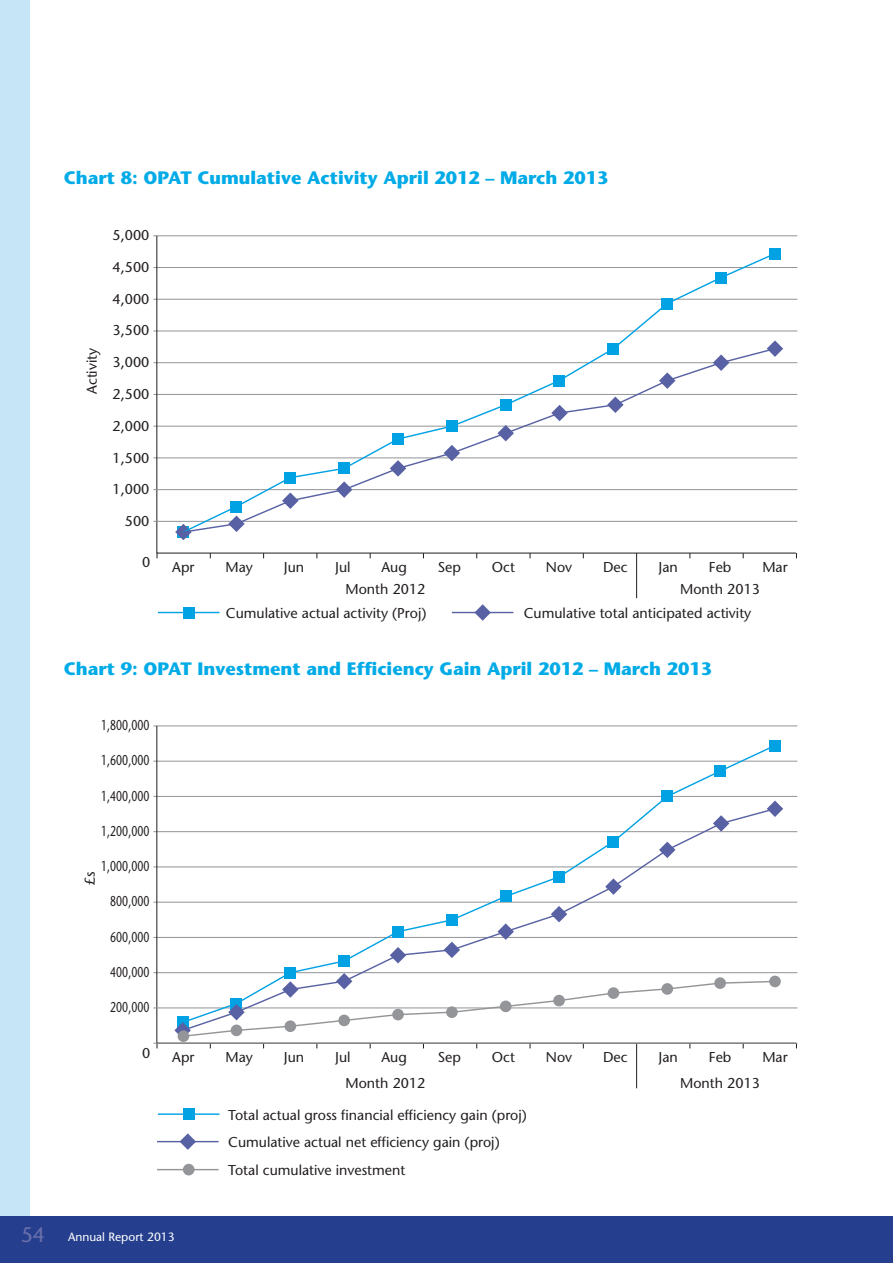
<style>
.page{position:relative;width:893px;height:1263px;background:#fff}
.page>*{position:absolute;margin:0;border:0;box-sizing:border-box;transform-origin:0 0}
.sub_1{font:700 18px "Stone Sans";color:#00abe7}
.t1{font:14.25px/27.8px "Stone Sans";color:#231f20}
.t2{font:14.25px "Stone Sans";color:#231f20;scale:.74 1}
.t3{font:12px "Stone Sans";color:#fff}
.s1{font-size:21px;color:#6b70ab}
</style>
<div class="page">
<div style="left:0;top:0;width:30px;height:1263px;background:#c6e6f8"></div>
<div style="left:0;top:1216px;width:893px;height:47px;background:#253f8e"></div>
<hr style="left:153px;top:235px;width:644px;height:1px;background:#939598">
<hr style="left:153px;top:267px;width:644px;height:1px;background:#939598">
<hr style="left:153px;top:299px;width:644px;height:1px;background:#939598">
<hr style="left:153px;top:330px;width:644px;height:1px;background:#939598">
<hr style="left:153px;top:362px;width:644px;height:1px;background:#939598">
<hr style="left:153px;top:394px;width:644px;height:1px;background:#939598">
<hr style="left:153px;top:426px;width:644px;height:1px;background:#939598">
<hr style="left:153px;top:457px;width:644px;height:1px;background:#939598">
<hr style="left:636px;top:553px;width:1px;height:45px;background:#231f20">
<svg style="left:156px;top:235px;width:641px;height:319px"></svg>
<hr style="left:153px;top:489px;width:644px;height:1px;background:#939598">
<hr style="left:153px;top:521px;width:644px;height:1px;background:#939598">
<div style="left:769px;top:248px;width:12px;height:11px;background:#00a2e4"></div>
<svg style="left:175px;top:524px;width:17px;height:16px"></svg>
<svg style="left:777px;top:340px;width:6px;height:17px"></svg>
<svg style="left:182px;top:252px;width:595px;height:95px"></svg>
<svg style="left:182px;top:347px;width:595px;height:187px"></svg>
<div style="left:183px;top:607px;width:12px;height:11px;background:#00a2e4"></div>
<hr style="left:158px;top:612px;width:61px;height:1px;background:#00a2e4">
<svg style="left:474px;top:604px;width:17px;height:17px"></svg>
<hr style="left:452px;top:612px;width:61px;height:1px;background:#5861a3">
<hr style="left:153px;top:725px;width:644px;height:1px;background:#939598">
<hr style="left:153px;top:761px;width:644px;height:1px;background:#939598">
<hr style="left:153px;top:796px;width:644px;height:1px;background:#939598">
<hr style="left:153px;top:831px;width:644px;height:1px;background:#939598">
<hr style="left:153px;top:866px;width:644px;height:1px;background:#939598">
<hr style="left:153px;top:902px;width:644px;height:1px;background:#939598">
<hr style="left:153px;top:937px;width:644px;height:1px;background:#939598">
<hr style="left:153px;top:972px;width:644px;height:1px;background:#939598">
<hr style="left:636px;top:1043px;width:1px;height:45px;background:#231f20">
<svg style="left:156px;top:725px;width:641px;height:318px"></svg>
<hr style="left:153px;top:1007px;width:644px;height:1px;background:#939598">
<hr style="left:153px;top:1043px;width:644px;height:1px;background:#939598">
<div style="left:183px;top:1108px;width:12px;height:12px;background:#00a2e4"></div>
<hr style="left:158px;top:1113px;width:61px;height:2px;background:#00a2e4">
<svg style="left:180px;top:1133px;width:16px;height:17px"></svg>
<hr style="left:157px;top:1141px;width:62px;height:1px;background:#5861a3">
<hr style="left:157px;top:1169px;width:62px;height:1px;background:#939598">
<div style="left:769px;top:740px;width:12px;height:11px;background:#00a2e4"></div>
<svg style="left:182px;top:744px;width:595px;height:63px"></svg>
<svg style="left:767px;top:800px;width:16px;height:17px"></svg>
<svg style="left:181px;top:807px;width:596px;height:225px"></svg>
<div style="left:183px;top:1164px;width:12px;height:11px;background:#939598;border-radius:50%"></div>
<div style="left:769px;top:976px;width:12px;height:11px;background:#939598;border-radius:50%"></div>
<svg style="left:174px;top:973px;width:602px;height:75px"></svg>
<p class="sub_1" style="left:64px;top:167px;width:546px">Chart 8: OPAT Cumulative Activity April 2012 – March 2013</p>
<p class="t1" style="left:78px;top:394px;width:48px;rotate:-90deg">Activity</p>
<p class="t1" style="left:113px;top:221px;width:38px">5,000</p>
<p class="t1" style="left:113px;top:253px;width:38px">4,500</p>
<p class="t1" style="left:113px;top:285px;width:38px">4,000</p>
<p class="t1" style="left:113px;top:316px;width:38px">3,500</p>
<p class="t1" style="left:113px;top:348px;width:38px">3,000</p>
<p class="t1" style="left:113px;top:380px;width:38px">2,500</p>
<p class="t1" style="left:113px;top:412px;width:38px">2,000</p>
<p class="t1" style="left:113px;top:444px;width:38px">1,500</p>
<p class="t1" style="left:113px;top:476px;width:38px">1,000</p>
<p class="t1" style="left:125px;top:507px;width:26px">500</p>
<p class="t1" style="left:142px;top:549px;width:10px">0</p>
<p class="t1" style="left:172px;top:553px;width:24px">Apr</p>
<p class="t1" style="left:226px;top:553px;width:29px">May</p>
<p class="t1" style="left:284px;top:553px;width:22px">Jun</p>
<p class="t1" style="left:335px;top:553px;width:17px">Jul</p>
<p class="t1" style="left:346px;top:556px;width:81px;line-height:21.9px;text-indent:36px">Aug<br>Month 2012</p>
<p class="t1" style="left:438px;top:553px;width:25px">Sep</p>
<p class="t1" style="left:492px;top:553px;width:25px">Oct</p>
<p class="t1" style="left:546px;top:553px;width:28px">Nov</p>
<p class="t1" style="left:603px;top:553px;width:26px">Dec</p>
<p class="t1" style="left:659px;top:553px;width:21px">Jan</p>
<p class="t1" style="left:709px;top:553px;width:24px">Feb</p>
<p class="t1" style="left:762px;top:553px;width:27px">Mar</p>
<p class="t1" style="left:680px;top:575px;width:81px">Month 2013</p>
<p class="t1" style="left:226px;top:599px;width:202px">Cumulative actual activity (Proj)</p>
<p class="t1" style="left:524px;top:599px;width:229px">Cumulative total anticipated activity</p>
<p class="sub_1" style="left:64px;top:657px;width:650px">Chart 9: OPAT Investment and Efficiency Gain April 2012 – March 2013</p>
<p class="t2" style="left:101px;top:716px;width:67px">1,800,000</p>
<p class="t2" style="left:101px;top:752px;width:67px">1,600,000</p>
<p class="t2" style="left:101px;top:787px;width:67px">1,400,000</p>
<p class="t2" style="left:101px;top:822px;width:67px">1,200,000</p>
<p class="t2" style="left:101px;top:858px;width:67px">1,000,000</p>
<p class="t2" style="left:110px;top:893px;width:54px">800,000</p>
<p class="t2" style="left:110px;top:928px;width:54px">600,000</p>
<p class="t2" style="left:110px;top:963px;width:54px">400,000</p>
<p class="t2" style="left:110px;top:999px;width:54px">200,000</p>
<p class="t1" style="left:76px;top:885px;width:15px;rotate:-90deg">£s</p>
<p class="t1" style="left:142px;top:1039px;width:10px">0</p>
<p class="t1" style="left:172px;top:1043px;width:24px">Apr</p>
<p class="t1" style="left:226px;top:1043px;width:29px">May</p>
<p class="t1" style="left:284px;top:1043px;width:22px">Jun</p>
<p class="t1" style="left:335px;top:1043px;width:17px">Jul</p>
<p class="t1" style="left:346px;top:1044px;width:81px;line-height:26.2px;text-indent:36px">Aug<br>Month 2012</p>
<p class="t1" style="left:438px;top:1043px;width:25px">Sep</p>
<p class="t1" style="left:492px;top:1043px;width:25px">Oct</p>
<p class="t1" style="left:546px;top:1043px;width:28px">Nov</p>
<p class="t1" style="left:603px;top:1043px;width:26px">Dec</p>
<p class="t1" style="left:659px;top:1043px;width:21px">Jan</p>
<p class="t1" style="left:709px;top:1043px;width:24px">Feb</p>
<p class="t1" style="left:762px;top:1043px;width:27px">Mar</p>
<p class="t1" style="left:680px;top:1069px;width:81px">Month 2013</p>
<p class="t3" style="left:21px;top:1229px;width:155px"><span class="s1">54</span> Annual Report 2013</p>
<p class="t1" style="left:228px;top:1101px;width:300px">Total actual gross financial efficiency gain (proj)<br>Cumulative actual net efficiency gain (proj)<br>Total cumulative investment</p>
</div>
